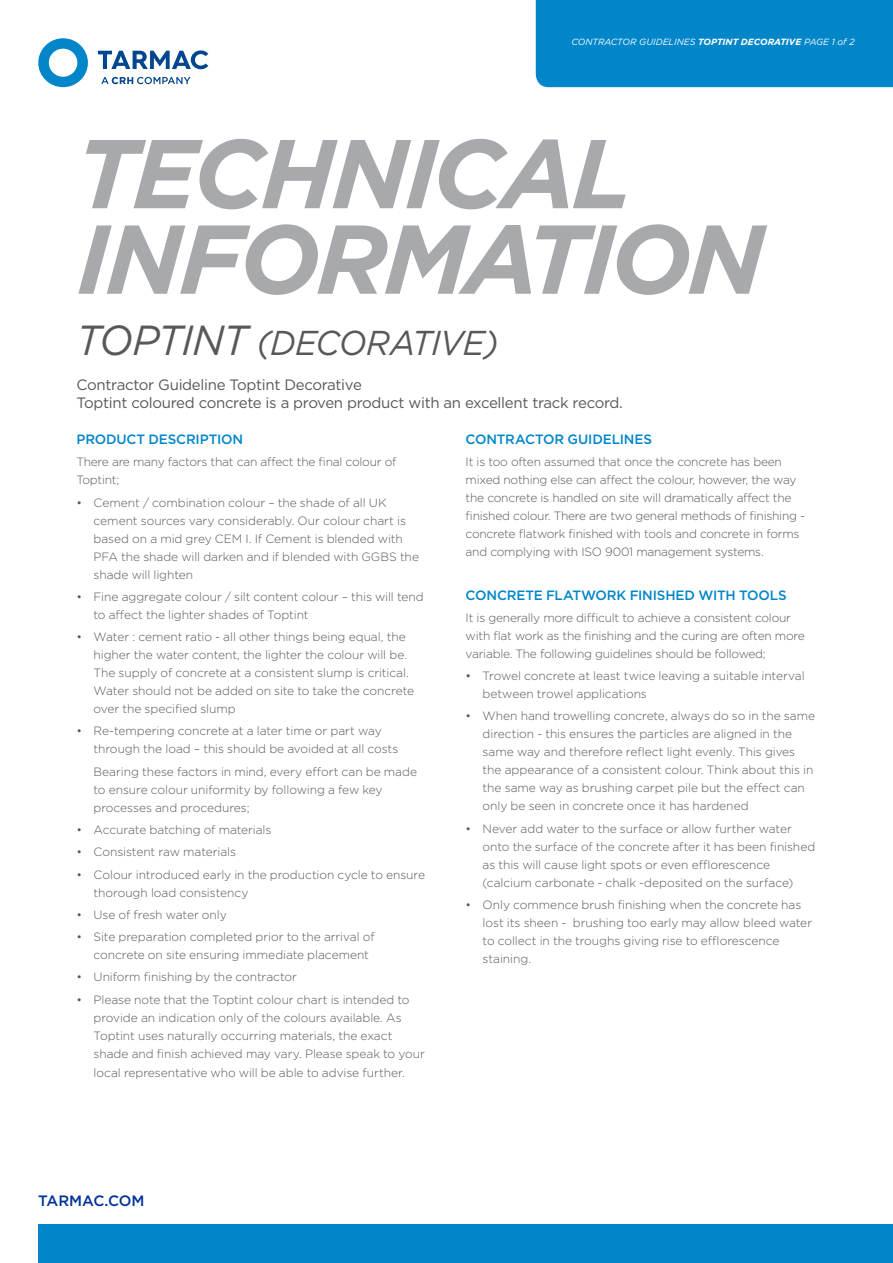
<style>
.page{position:relative;width:893px;height:1263px;background:#fff}
.page>*{position:absolute;margin:0;border:0;box-sizing:border-box;transform-origin:0 0}
.t1{font:italic 700 97.5px "Gotham";letter-spacing:-.04em;color:#a8a9ad}
.t2{font:italic 34.5px "Gotham";letter-spacing:-.025em;color:#57585a;scale:.96 1}
.t3{font:15px "Gotham";letter-spacing:-.02em;color:#57585a}
.t4{font:500 15px "Gotham";color:#039}
.subheader{font:500 13.5px "Gotham";letter-spacing:-.01em;color:#0086c9}
.body_copy_bullets{font:300 12px/18px "Gotham";letter-spacing:-.005em;color:#57585a}
.body_copy{font:300 12px/18px "Gotham";letter-spacing:-.02em;color:#57585a}
.t5{font:italic 9px "Gotham";color:#fff}
.s1{font-weight:700}
.s2{font-size:42px}
.s3{font-weight:400}
</style>
<div class="page">
<div style="left:38px;top:1225px;width:855px;height:38px;background:#0086c9"></div>
<svg style="left:101px;top:77px;width:90px;height:7px"></svg>
<svg style="left:98px;top:50px;width:110px;height:19px"></svg>
<svg style="left:38px;top:38px;width:50px;height:49px"></svg>
<div style="left:536px;top:0;width:357px;height:87px;background:#0086c9"></div>
<p class="t5" style="left:571px;top:37px;width:285px">CONTRACTOR GUIDELINES <span class="s1">TOPTINT DECORATIVE</span> PAGE 1 of 2</p>
<p class="t1" style="left:77px;top:109px;width:558px">TECHNICAL</p>
<p class="t1" style="left:77px;top:195px;width:689px">INFORMATION</p>
<p class="t2" style="left:77px;top:320px;width:441px"><span class="s2">TOPTINT</span> (DECORATIVE)</p>
<p class="t3" style="left:77px;top:376px;width:287px">Contractor Guideline Toptint Decorative</p>
<p class="t3" style="left:77px;top:394px;width:548px">Toptint coloured concrete is a proven product with an excellent track record.</p>
<p class="subheader" style="left:77px;top:431px;width:168px">PRODUCT DESCRIPTION</p>
<p class="body_copy" style="left:77px;top:453px;width:321px">There are many factors that can affect the final colour of<br>Toptint;</p>
<p class="body_copy_bullets" style="left:94px;top:493px;width:327px;text-indent:-17px">• Cement / combination colour – the shade of all UK cement sources vary considerably. Our colour chart is based on a mid grey CEM I. If Cement is blended with PFA the shade will darken and if blended with GGBS the shade will lighten</p>
<p class="body_copy_bullets" style="left:94px;top:587px;width:332px;text-indent:-17px">• Fine aggregate colour / silt content colour – this will tend to affect the lighter shades of Toptint</p>
<p class="body_copy_bullets" style="left:94px;top:628px;width:322px;text-indent:-17px">• Water : cement ratio - all other things being equal, the higher the water content, the lighter the colour will be.<br>The supply of concrete at a consistent slump is critical.<br>Water should not be added on site to take the concrete over the specified slump</p>
<p class="body_copy_bullets" style="left:94px;top:722px;width:306px;text-indent:-17px">• Re-tempering concrete at a later time or part way through the load – this should be avoided at all costs</p>
<p class="body_copy_bullets" style="left:94px;top:762px;width:325px">Bearing these factors in mind, every effort can be made to ensure colour uniformity by following a few key processes and procedures;</p>
<p class="body_copy_bullets" style="left:77px;top:820px;width:196px">• Accurate batching of materials</p>
<p class="body_copy_bullets" style="left:77px;top:843px;width:161px">• Consistent raw materials</p>
<p class="body_copy_bullets" style="left:94px;top:865px;width:333px;text-indent:-17px">• Colour introduced early in the production cycle to ensure thorough load consistency</p>
<p class="body_copy_bullets" style="left:77px;top:905px;width:152px">• Use of fresh water only</p>
<p class="body_copy_bullets" style="left:94px;top:927px;width:283px;text-indent:-17px">• Site preparation completed prior to the arrival of concrete on site ensuring immediate placement</p>
<p class="body_copy_bullets" style="left:77px;top:968px;width:222px">• Uniform finishing by the contractor</p>
<p class="body_copy_bullets" style="left:94px;top:990px;width:333px;text-indent:-17px">• Please note that the Toptint colour chart is intended to provide an indication only of the colours available. As Toptint uses naturally occurring materials, the exact shade and finish achieved may vary. Please speak to your</p>
<p class="body_copy_bullets" style="left:94px;top:1063px;width:313px">local representative who will be able to advise further.</p>
<p class="subheader" style="left:466px;top:431px;width:188px">CONTRACTOR GUIDELINES</p>
<p class="body_copy" style="left:466px;top:453px;width:341px">It is too often assumed that once the concrete has been mixed nothing else can affect the colour, however, the way the concrete is handled on site will dramatically affect the finished colour. There are two general methods of finishing - concrete flatwork finished with tools and concrete in forms and complying with ISO 9001 management systems.</p>
<p class="subheader" style="left:466px;top:586px;width:323px">CONCRETE FLATWORK FINISHED WITH TOOLS</p>
<p class="body_copy" style="left:466px;top:608px;width:341px">It is generally more difficult to achieve a consistent colour with flat work as the finishing and the curing are often more variable. The following guidelines should be followed;</p>
<p class="body_copy_bullets" style="left:483px;top:667px;width:324px;text-indent:-17px"><span class="s3">•</span> Trowel concrete at least twice leaving a suitable interval between trowel applications</p>
<p class="body_copy_bullets" style="left:483px;top:707px;width:334px;text-indent:-17px">• When hand trowelling concrete, always do so in the same direction - this ensures the particles are aligned in the same way and therefore reflect light evenly. This gives the appearance of a consistent colour. Think about this in the same way as brushing carpet pile but the effect can only be seen in concrete once it has hardened</p>
<p class="body_copy_bullets" style="left:483px;top:819px;width:334px;text-indent:-17px">• Never add water to the surface or allow further water onto the surface of the concrete after it has been finished as this will cause light spots or even efflorescence (calcium carbonate - chalk -deposited on the surface)</p>
<p class="body_copy_bullets" style="left:483px;top:895px;width:331px;text-indent:-17px">• Only commence brush finishing when the concrete has lost its sheen - brushing too early may allow bleed water to collect in the troughs giving rise to efflorescence staining.</p>
<p class="t4" style="left:38px;top:1190px;width:108px">TARMAC.COM</p>
</div>
